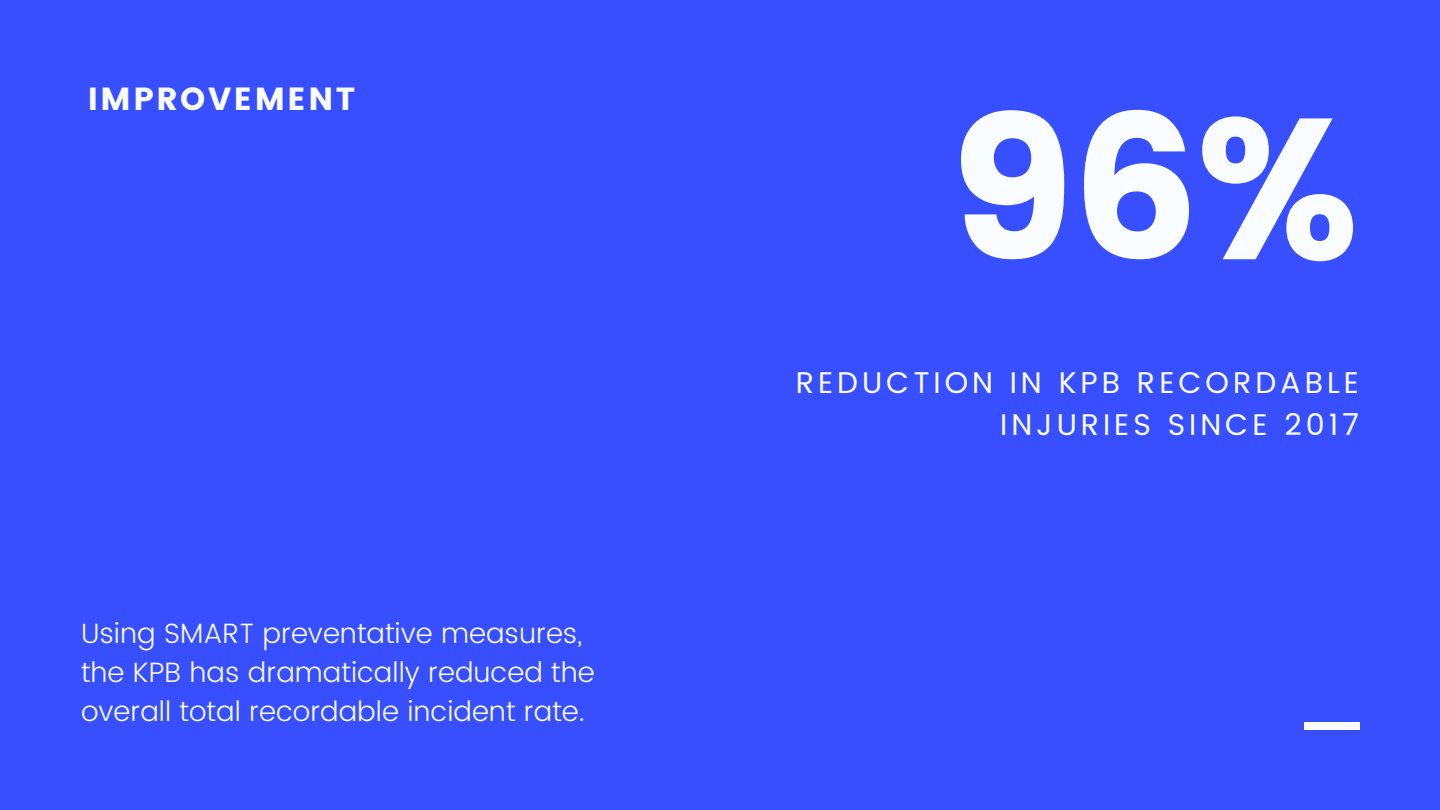
<style>
.page{position:relative;width:1440px;height:810px;background:#374fff}
.page>*{position:absolute;margin:0;border:0;box-sizing:border-box;transform-origin:0 0}
.t1{font:200px "Poppins";color:#fafdff}
.t2{font:32px "Poppins";letter-spacing:.08em;color:#fafdff}
.t3{font:30px/42px "Poppins";letter-spacing:.13em;color:#fafdff;text-align:right}
.t4{font:300 28px/39px "Poppins";color:#fafdff}
</style>
<div class="page">
<div style="left:1304px;top:722px;width:55px;height:7px;background:#fafdff"></div>
<p class="t2" style="left:88px;top:80px;width:269px">IMPROVEMENT</p>
<p class="t4" style="left:81px;top:613px;width:515px">Using SMART preventative measures, the KPB has dramatically reduced the overall total recordable incident rate.</p>
<h1 class="t1" style="left:948px;top:73px;width:412px">96%</h1>
<p class="t3" style="left:796px;top:362px;width:565px">REDUCTION IN KPB RECORDABLE<br>INJURIES SINCE 2017</p>
</div>
